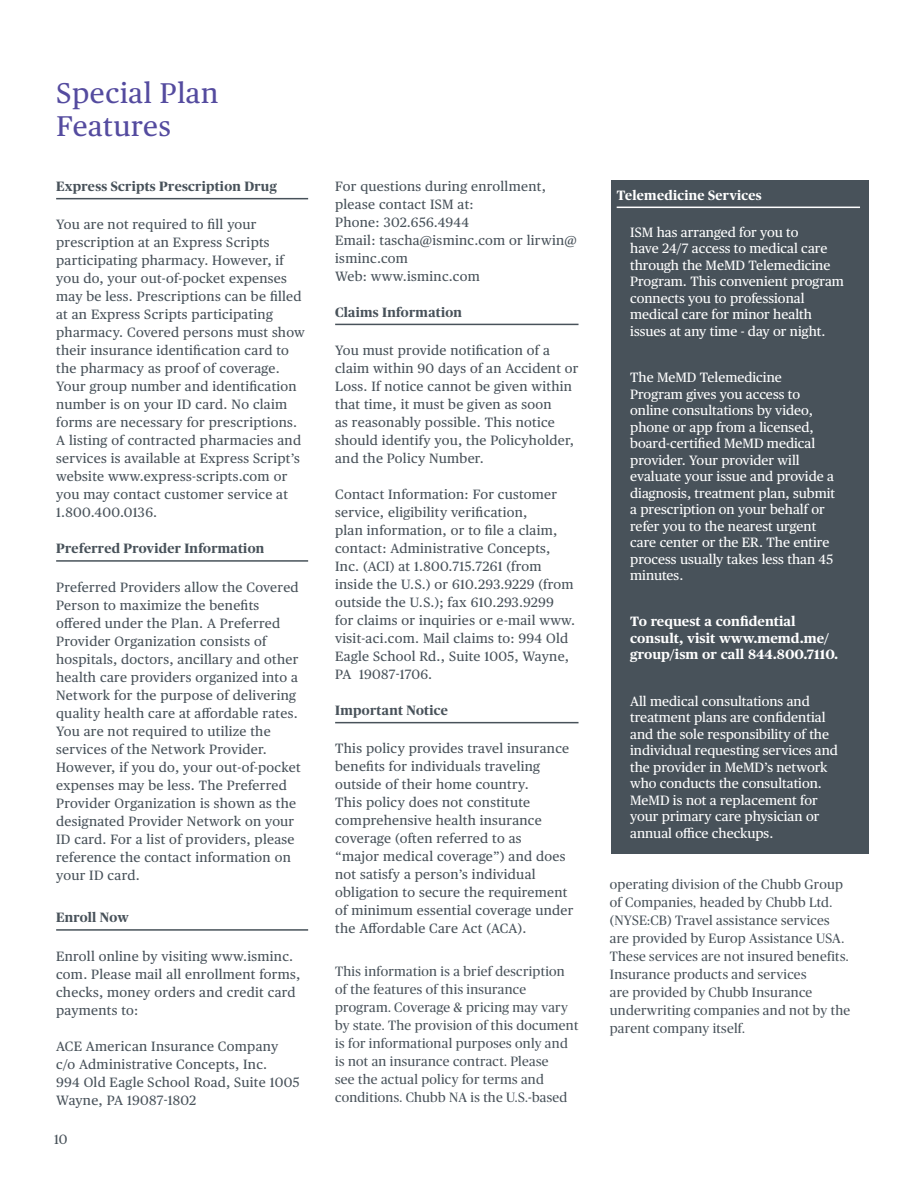
<style>
.page{position:relative;width:918px;height:1188px;background:#fff}
.page>*{position:absolute;margin:0;border:0;box-sizing:border-box;transform-origin:0 0}
.t1{font:28.5px/33px "Chubb Publico Text";letter-spacing:.02em;color:#544b9f}
.t2{font:13.5px/18px "Chubb Publico Text";letter-spacing:.02em;color:#48525a}
.t3{font:13.5px/16.5px "Chubb Publico Text";color:#fff}
.t4{font:13.5px/18px "Chubb Publico";letter-spacing:.02em;color:#48525a}
.t5{font:700 13.5px "Chubb Publico";letter-spacing:.02em;color:#48525a}
.t6{font:700 13.5px/16.5px "Chubb Publico Text";color:#fff}
.t7{font:700 13.5px "Chubb Publico";letter-spacing:.02em;color:#fff}
</style>
<div class="page">
<hr style="left:56px;top:198px;width:252px;height:1px;background:#48525a">
<hr style="left:56px;top:560px;width:252px;height:2px;background:#48525a">
<hr style="left:56px;top:929px;width:252px;height:2px;background:#48525a">
<hr style="left:335px;top:324px;width:244px;height:1px;background:#48525a">
<hr style="left:335px;top:722px;width:244px;height:1px;background:#48525a">
<div style="left:612px;top:180px;width:257px;height:674px;background:#48525a"></div>
<hr style="left:617px;top:207px;width:243px;height:1px;background:#fff">
<h1 class="t1" style="left:57px;top:75px;width:163px">Special Plan<br>Features</h1>
<p class="t5" style="left:56px;top:177px;width:222px">Express Scripts Prescription Drug</p>
<p class="t2" style="left:56px;top:215px;width:250px">You are not required to fill your prescription at an Express Scripts participating pharmacy. However, if you do, your out-of-pocket expenses may be less. Prescriptions can be filled at an Express Scripts participating pharmacy. Covered persons must show their insurance identification card to the pharmacy as proof of coverage.<br>Your group number and identification number is on your ID card. No claim forms are necessary for prescriptions.<br>A listing of contracted pharmacies and services is available at Express Script’s website www.express-scripts.com or you may contact customer service at 1.800.400.0136.</p>
<p class="t5" style="left:56px;top:539px;width:210px">Preferred Provider Information</p>
<p class="t2" style="left:56px;top:577px;width:246px">Preferred Providers allow the Covered Person to maximize the benefits offered under the Plan. A Preferred Provider Organization consists of hospitals, doctors, ancillary and other health care providers organized into a Network for the purpose of delivering quality health care at affordable rates.<br>You are not required to utilize the services of the Network Provider.<br>However, if you do, your out-of-pocket expenses may be less. The Preferred Provider Organization is shown as the designated Provider Network on your ID card. For a list of providers, please reference the contact information on your ID card.</p>
<p class="t5" style="left:56px;top:908px;width:74px">Enroll Now</p>
<p class="t2" style="left:56px;top:946px;width:246px">Enroll online by visiting www.isminc. com. Please mail all enrollment forms, checks, money orders and credit card payments to:</p>
<p class="t2" style="left:56px;top:1036px;width:245px">ACE American Insurance Company c/o Administrative Concepts, Inc.<br>994 Old Eagle School Road, Suite 1005<br>Wayne, PA 19087-1802</p>
<p class="t2" style="left:54px;top:1130px;width:15px">10</p>
<p class="t2" style="left:335px;top:176px;width:243px">For questions during enrollment, please contact ISM at:<br>Phone: 302.656.4944<br>Email: tascha@isminc.com or lirwin@ isminc.com<br>Web: www.isminc.com</p>
<p class="t5" style="left:335px;top:302px;width:128px">Claims Information</p>
<p class="t2" style="left:335px;top:341px;width:245px">You must provide notification of a claim within 90 days of an Accident or Loss. If notice cannot be given within that time, it must be given as soon<br>as reasonably possible. This notice should identify you, the Policyholder, and the Policy Number.</p>
<p class="t2" style="left:335px;top:485px;width:242px">Contact Information: For customer service, eligibility verification,<br>plan information, or to file a claim, contact: Administrative Concepts, Inc. (ACI) at 1.800.715.7261 (from inside the U.S.) or 610.293.9229 (from outside the U.S.); fax 610.293.9299 for claims or inquiries or e-mail www. visit-aci.com. Mail claims to: 994 Old Eagle School Rd., Suite 1005, Wayne, PA 19087-1706.</p>
<p class="t5" style="left:335px;top:701px;width:114px">Important Notice</p>
<p class="t2" style="left:335px;top:739px;width:240px">This policy provides travel insurance benefits for individuals traveling outside of their home country.<br>This policy does not constitute comprehensive health insurance coverage (often referred to as<br>“major medical coverage”) and does not satisfy a person’s individual obligation to secure the requirement of minimum essential coverage under the Affordable Care Act (ACA).</p>
<p class="t4" style="left:335px;top:962px;width:245px">This information is a brief description of the features of this insurance program. Coverage &amp; pricing may vary by state. The provision of this document is for informational purposes only and is not an insurance contract. Please<br>see the actual policy for terms and conditions. Chubb NA is the U.S.-based</p>
<p class="t7" style="left:617px;top:185px;width:147px">Telemedicine Services</p>
<p class="t3" style="left:630px;top:223px;width:215px">ISM has arranged for you to<br>have 24/7 access to medical care through the MeMD Telemedicine<br>Program. This convenient program connects you to professional medical care for minor health issues at any time - day or night.</p>
<p class="t3" style="left:630px;top:368px;width:206px">The MeMD Telemedicine<br>Program gives you access to online consultations by video, phone or app from a licensed, board-certified MeMD medical provider. Your provider will evaluate your issue and provide a diagnosis, treatment plan, submit a prescription on your behalf or refer you to the nearest urgent care center or the ER. The entire process usually takes less than 45 minutes.</p>
<p class="t6" style="left:630px;top:613px;width:210px">To request a confidential consult, visit www.memd.me/ group/ism or call 844.800.7110.</p>
<p class="t3" style="left:630px;top:692px;width:209px">All medical consultations and treatment plans are confidential and the sole responsibility of the individual requesting services and the provider in MeMD’s network who conducts the consultation.<br>MeMD is not a replacement for your primary care physician or annual office checkups.</p>
<p class="t4" style="left:610px;top:874px;width:242px">operating division of the Chubb Group of Companies, headed by Chubb Ltd. (NYSE:CB) Travel assistance services are provided by Europ Assistance USA.<br>These services are not insured benefits.<br>Insurance products and services<br>are provided by Chubb Insurance underwriting companies and not by the parent company itself.</p>
</div>
